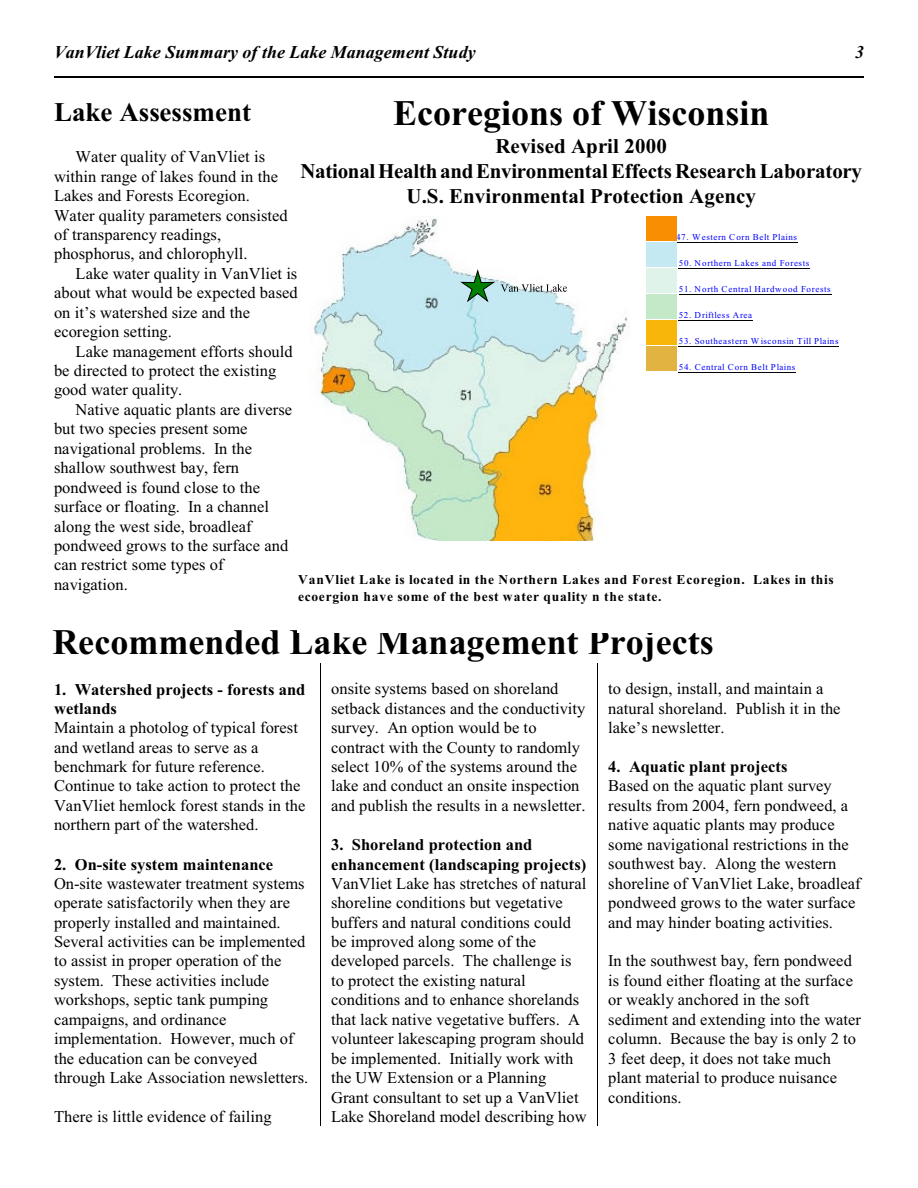
<style>
.page{position:relative;width:918px;height:1188px;background:#fff}
.page>*{position:absolute;margin:0;border:0;box-sizing:border-box;transform-origin:0 0}
.t1{font:700 36px "Times New Roman";color:#000}
.t2{font:700 27px "Times New Roman";color:#000}
.t3{font:700 21px/24.9px "Times New Roman";letter-spacing:-.005em;color:#000;text-align:center}
.t4{font:italic 700 18px "Times New Roman";color:#000}
.t5{font:16.5px/19.5px "Times New Roman";letter-spacing:.005em;color:#000}
.t6{font:700 16.5px/19.5px "Times New Roman";letter-spacing:.005em;color:#000}
.t7{font:700 13.5px/17.4px "Times New Roman";letter-spacing:.055em;color:#000}
.t8{font:9px "Times New Roman";letter-spacing:.06em;color:#00f}
</style>
<div class="page">
<hr style="left:54px;top:76px;width:810px;height:1px;background:#000">
<img style="left:313px;top:216px;width:315px;height:325px">
<svg style="left:461px;top:270px;width:33px;height:32px"></svg>
<svg style="left:501px;top:284px;width:66px;height:8px"></svg>
<hr style="left:676px;top:242px;width:122px;height:1px;background:#000">
<img style="left:647px;top:217px;width:29px;height:23px">
<hr style="left:679px;top:268px;width:131px;height:1px;background:#000">
<hr style="left:679px;top:294px;width:152px;height:1px;background:#000">
<hr style="left:679px;top:320px;width:74px;height:1px;background:#000">
<hr style="left:679px;top:346px;width:160px;height:1px;background:#000">
<img style="left:647px;top:321px;width:29px;height:23px">
<hr style="left:679px;top:372px;width:117px;height:1px;background:#000">
<img style="left:647px;top:346px;width:29px;height:24px">
<p class="t4" style="left:54px;top:46px;width:423px">VanVliet Lake Summary of the Lake Management Study</p>
<p class="t4" style="left:855px;top:46px;width:10px">3</p>
<h1 class="t1" style="left:393px;top:101px;width:378px">Ecoregions of Wisconsin</h1>
<p class="t3" style="left:300px;top:136px;width:563px">Revised April 2000<br>National Health and Environmental Effects Research Laboratory<br>U.S. Environmental Protection Agency</p>
<p class="t8" style="left:676px;top:234px;width:122px">47. Western Corn Belt Plains</p>
<p class="t8" style="left:679px;top:260px;width:132px">50. Northern Lakes and Forests</p>
<p class="t8" style="left:679px;top:286px;width:153px">51. North Central Hardwood Forests</p>
<p class="t8" style="left:679px;top:312px;width:75px">52. Driftless Area</p>
<p class="t8" style="left:679px;top:338px;width:161px">53. Southeastern Wisconsin Till Plains</p>
<p class="t8" style="left:679px;top:363px;width:118px">54. Central Corn Belt Plains</p>
<h2 class="t2" style="left:54px;top:103px;width:199px">Lake Assessment</h2>
<p class="t5" style="left:54px;top:148px;width:235px;text-indent:22px">Water quality of VanVliet is within range of lakes found in the<br>Lakes and Forests Ecoregion.<br>Water quality parameters consisted of transparency readings, phosphorus, and chlorophyll.</p>
<p class="t5" style="left:54px;top:265px;width:245px;text-indent:22px">Lake water quality in VanVliet is about what would be expected based on it’s watershed size and the ecoregion setting.</p>
<p class="t5" style="left:54px;top:343px;width:240px;text-indent:22px">Lake management efforts should be directed to protect the existing good water quality.</p>
<p class="t5" style="left:54px;top:401px;width:240px;text-indent:22px">Native aquatic plants are diverse but two species present some navigational problems. In the shallow southwest bay, fern pondweed is found close to the surface or floating. In a channel along the west side, broadleaf pondweed grows to the surface and can restrict some types of navigation.</p>
<p class="t7" style="left:298px;top:572px;width:537px">VanVliet Lake is located in the Northern Lakes and Forest Ecoregion. Lakes in this ecoergion have some of the best water quality n the state.</p>
<h1 class="t1" style="left:52px;top:630px;width:663px">Recommended Lake Management Projects</h1>
<p class="t6" style="left:54px;top:681px;width:253px">1. Watershed projects - forests and wetlands</p>
<p class="t5" style="left:54px;top:719px;width:253px">Maintain a photolog of typical forest and wetland areas to serve as a benchmark for future reference.<br>Continue to take action to protect the VanVliet hemlock forest stands in the northern part of the watershed.</p>
<p class="t6" style="left:54px;top:856px;width:221px">2. On-site system maintenance</p>
<p class="t5" style="left:54px;top:875px;width:256px">On-site wastewater treatment systems operate satisfactorily when they are properly installed and maintained.<br>Several activities can be implemented to assist in proper operation of the system. These activities include workshops, septic tank pumping campaigns, and ordinance implementation. However, much of the education can be conveyed through Lake Association newsletters.</p>
<p class="t5" style="left:54px;top:1108px;width:219px">There is little evidence of failing</p>
<p class="t5" style="left:331px;top:681px;width:256px">onsite systems based on shoreland setback distances and the conductivity survey. An option would be to contract with the County to randomly select 10% of the systems around the lake and conduct an onsite inspection and publish the results in a newsletter.</p>
<p class="t6" style="left:331px;top:837px;width:257px">3. Shoreland protection and enhancement (landscaping projects)</p>
<p class="t5" style="left:331px;top:875px;width:257px">VanVliet Lake has stretches of natural shoreline conditions but vegetative buffers and natural conditions could be improved along some of the developed parcels. The challenge is to protect the existing natural conditions and to enhance shorelands that lack native vegetative buffers. A volunteer lakescaping program should be implemented. Initially work with the UW Extension or a Planning Grant consultant to set up a VanVliet Lake Shoreland model describing how</p>
<p class="t5" style="left:608px;top:681px;width:234px">to design, install, and maintain a natural shoreland. Publish it in the lake’s newsletter.</p>
<p class="t6" style="left:608px;top:759px;width:181px">4. Aquatic plant projects</p>
<p class="t5" style="left:608px;top:778px;width:254px">Based on the aquatic plant survey results from 2004, fern pondweed, a native aquatic plants may produce some navigational restrictions in the southwest bay. Along the western shoreline of VanVliet Lake, broadleaf pondweed grows to the water surface and may hinder boating activities.</p>
<p class="t5" style="left:608px;top:953px;width:254px">In the southwest bay, fern pondweed is found either floating at the surface or weakly anchored in the soft sediment and extending into the water column. Because the bay is only 2 to<br>3 feet deep, it does not take much plant material to produce nuisance conditions.</p>
</div>
